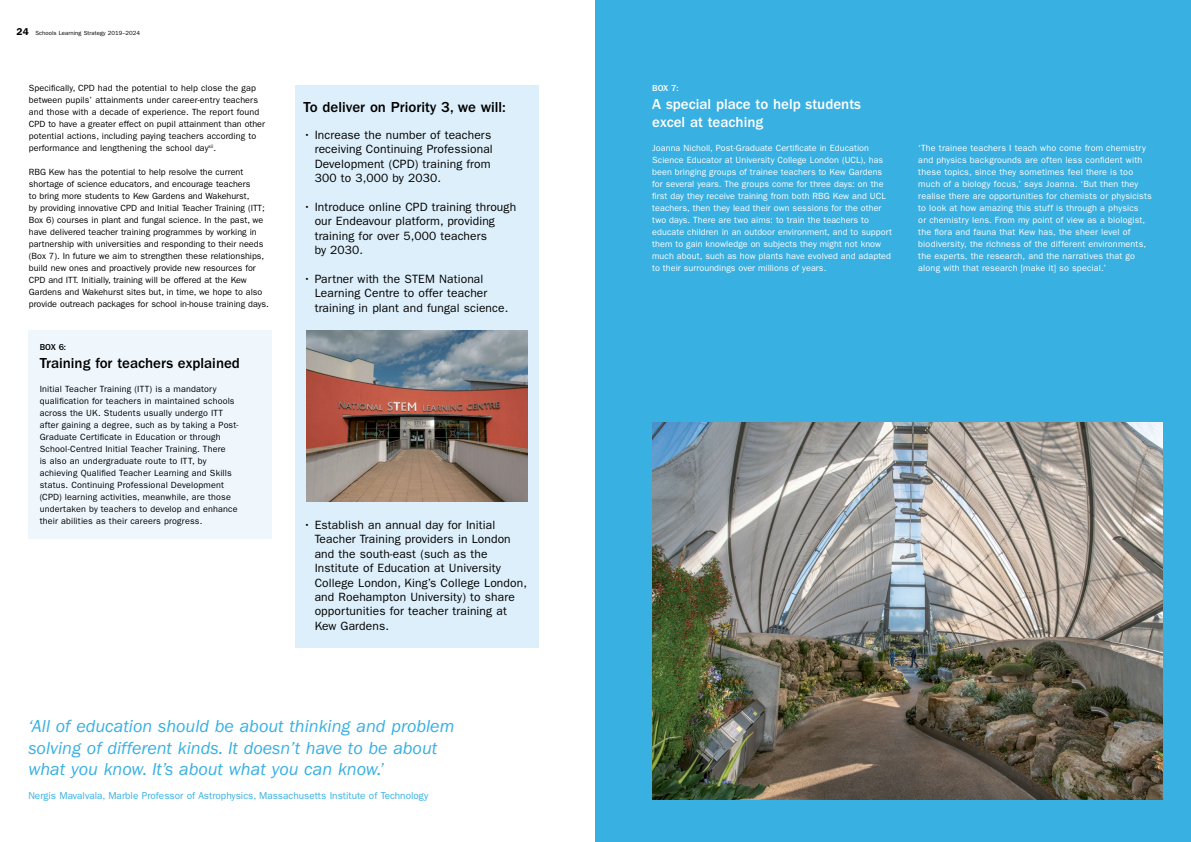
<style>
.page{position:relative;width:1191px;height:842px;background:#fff}
.page>*{position:absolute;margin:0;border:0;box-sizing:border-box;transform-origin:0 0}
.t1{font:italic 18px/21.6px "ITC Franklin Gothic Std";color:#38b0e2}
.Our_vision_Initiativ{font:500 15px "ITC Franklin Gothic Std";color:#000}
.Our_vision_Initiativ-2{font:500 15px/18px "ITC Franklin Gothic Std";color:#fff}
.t2{font:12px/14.4px "ITC Franklin Gothic Std";letter-spacing:.01em;color:#000}
.t3{font:10px "ITC Franklin Gothic Std";color:#38b0e2}
.Body_copy{font:9px/12px "ITC Franklin Gothic Std";letter-spacing:.01em;color:#000}
.Body_copy-2{font:9px/12px "ITC Franklin Gothic Std";letter-spacing:.015em;color:#fff}
.Our_vision_Initiativ-3{font:500 9px "ITC Franklin Gothic Std";color:#000}
.Our_vision_Initiativ-4{font:500 9px "ITC Franklin Gothic Std";color:#fff}
.t4{font:6px "ITC Franklin Gothic Std";letter-spacing:.01em;color:#000}
.s1{font-weight:600;font-size:10px}
</style>
<div class="page">
<div style="left:28px;top:330px;width:244px;height:208px;background:#eff7fd"></div>
<div style="left:295px;top:85px;width:244px;height:563px;background:#ddeffa"></div>
<img style="left:306px;top:330px;width:221px;height:171px">
<div style="left:595px;top:0;width:596px;height:842px;background:#38b0e2"></div>
<img style="left:652px;top:423px;width:510px;height:376px">
<p class="t4" style="left:17px;top:30px;width:125px"><span class="s1">24</span> Schools Learning Strategy 2019–2024</p>
<p class="Body_copy" style="left:29px;top:82px;width:238px">Specifically, CPD had the potential to help close the gap between pupils’ attainments under career-entry teachers and those with a decade of experience. The report found CPD to have a greater effect on pupil attainment than other potential actions, including paying teachers according to performance and lengthening the school day<sup>xii</sup>.</p>
<p class="Body_copy" style="left:29px;top:166px;width:242px">RBG Kew has the potential to help resolve the current shortage of science educators, and encourage teachers<br>to bring more students to Kew Gardens and Wakehurst,<br>by providing innovative CPD and Initial Teacher Training (ITT; Box 6) courses in plant and fungal science. In the past, we have delivered teacher training programmes by working in partnership with universities and responding to their needs (Box 7). In future we aim to strengthen these relationships, build new ones and proactively provide new resources for CPD and ITT. Initially, training will be offered at the Kew Gardens and Wakehurst sites but, in time, we hope to also provide outreach packages for school in-house training days.</p>
<p class="Our_vision_Initiativ-3" style="left:40px;top:342px;width:28px">BOX 6:</p>
<p class="Our_vision_Initiativ" style="left:40px;top:355px;width:202px">Training for teachers explained</p>
<p class="Body_copy" style="left:40px;top:383px;width:200px">Initial Teacher Training (ITT) is a mandatory qualification for teachers in maintained schools across the UK. Students usually undergo ITT after gaining a degree, such as by taking a Post-Graduate Certificate in Education or through School-Centred Initial Teacher Training. There<br>is also an undergraduate route to ITT, by achieving Qualified Teacher Learning and Skills status. Continuing Professional Development (CPD) learning activities, meanwhile, are those undertaken by teachers to develop and enhance their abilities as their careers progress.</p>
<p class="Our_vision_Initiativ" style="left:303px;top:99px;width:204px">To deliver on Priority 3, we will:</p>
<p class="t2" style="left:315px;top:128px;width:180px;text-indent:-11px">• Increase the number of teachers receiving Continuing Professional<br>Development (CPD) training from<br>300 to 3,000 by 2030.</p>
<p class="t2" style="left:315px;top:200px;width:203px;text-indent:-11px">• Introduce online CPD training through our Endeavour platform, providing training for over 5,000 teachers<br>by 2030.</p>
<p class="t2" style="left:315px;top:272px;width:195px;text-indent:-11px">• Partner with the STEM National<br>Learning Centre to offer teacher training in plant and fungal science.</p>
<p class="t2" style="left:315px;top:518px;width:214px;text-indent:-11px">• Establish an annual day for Initial Teacher Training providers in London and the south-east (such as the Institute of Education at University College London, King’s College London, and Roehampton University) to share opportunities for teacher training at Kew Gardens.</p>
<p class="t1" style="left:28px;top:716px;width:427px">‘All of education should be about thinking and problem solving of different kinds. It doesn’t have to be about what you know. It’s about what you can know.’</p>
<p class="t3" style="left:28px;top:790px;width:401px">Nergis Mavalvala, Marble Professor of Astrophysics, Massachusetts Institute of Technology</p>
<p class="Our_vision_Initiativ-4" style="left:652px;top:83px;width:28px">BOX 7:</p>
<p class="Our_vision_Initiativ-2" style="left:652px;top:95px;width:210px">A special place to help students excel at teaching</p>
<p class="Body_copy-2" style="left:652px;top:142px;width:241px">Joanna Nicholl, Post-Graduate Certificate in Education Science Educator at University College London (UCL), has been bringing groups of trainee teachers to Kew Gardens for several years. The groups come for three days: on the first day they receive training from both RBG Kew and UCL teachers, then they lead their own sessions for the other two days. There are two aims: to train the teachers to educate children in an outdoor environment, and to support them to gain knowledge on subjects they might not know much about, such as how plants have evolved and adapted to their surroundings over millions of years.</p>
<p class="Body_copy-2" style="left:918px;top:142px;width:235px">‘The trainee teachers I teach who come from chemistry and physics backgrounds are often less confident with these topics, since they sometimes feel there is too much of a biology focus,’ says Joanna. ‘But then they realise there are opportunities for chemists or physicists to look at how amazing this stuff is through a physics<br>or chemistry lens. From my point of view as a biologist, the flora and fauna that Kew has, the sheer level of biodiversity, the richness of the different environments, the experts, the research, and the narratives that go along with that research [make it] so special.’</p>
</div>
